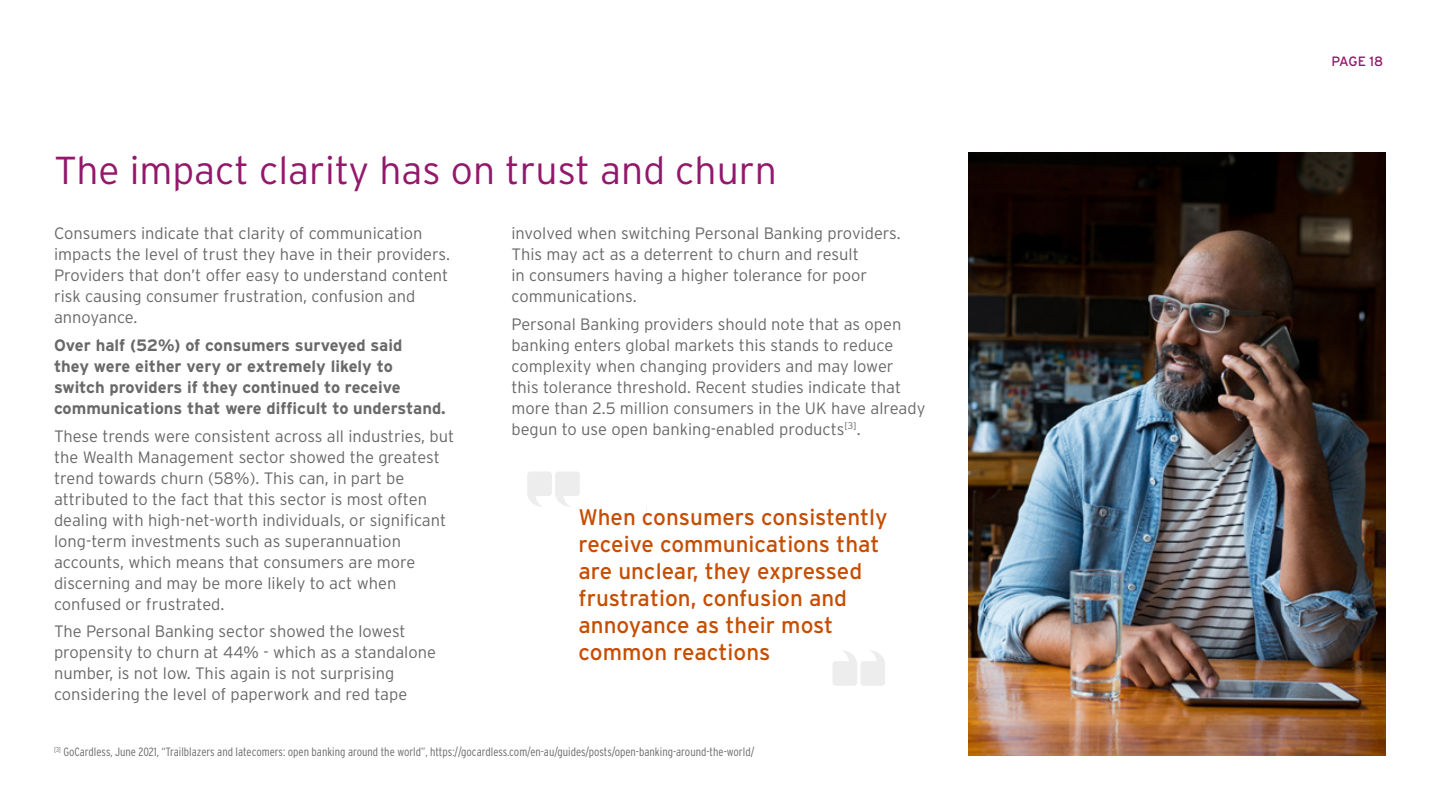
<style>
.page{position:relative;width:1440px;height:810px;background:#fff}
.page>*{position:absolute;margin:0;border:0;box-sizing:border-box;transform-origin:0 0}
.Heading{font:300 39px "Interstate";color:#93186c}
.Call_Out_2{font:22.5px/27px "Interstate";color:#c64d00}
.Body_Copy{font:300 16.5px/21px "Interstate";color:#696969}
.Body_Copy-2{font:700 16.5px/21px "Interstate";color:#696969}
.t1{font:13.5px "Interstate";letter-spacing:-.01em;color:#93186c}
.Mice_Type{font:300 condensed 12px "Interstate";color:#696969}
</style>
<div class="page">
<img style="left:969px;top:152px;width:417px;height:604px">
<svg style="left:527px;top:472px;width:53px;height:35px"></svg>
<svg style="left:646px;top:507px;width:1px;height:19px"></svg>
<svg style="left:833px;top:651px;width:52px;height:35px"></svg>
<p class="Heading" style="left:54px;top:148px;width:724px">The impact clarity has on trust and churn</p>
<p class="Body_Copy" style="left:54px;top:223px;width:396px">Consumers indicate that clarity of communication impacts the level of trust they have in their providers.<br>Providers that don’t offer easy to understand content risk causing consumer frustration, confusion and annoyance.</p>
<p class="Body_Copy-2" style="left:54px;top:334px;width:393px">Over half (52%) of consumers surveyed said<br>they were either very or extremely likely to switch providers if they continued to receive communications that were difficult to understand.</p>
<p class="Body_Copy" style="left:54px;top:425px;width:402px">These trends were consistent across all industries, but the Wealth Management sector showed the greatest trend towards churn (58%). This can, in part be attributed to the fact that this sector is most often dealing with high-net-worth individuals, or significant long-term investments such as superannuation accounts, which means that consumers are more discerning and may be more likely to act when confused or frustrated.</p>
<p class="Body_Copy" style="left:54px;top:621px;width:384px">The Personal Banking sector showed the lowest propensity to churn at 44% - which as a standalone number, is not low. This again is not surprising considering the level of paperwork and red tape</p>
<p class="Body_Copy" style="left:511px;top:223px;width:389px">involved when switching Personal Banking providers.<br>This may act as a deterrent to churn and result<br>in consumers having a higher tolerance for poor communications.</p>
<p class="Body_Copy" style="left:511px;top:313px;width:416px">Personal Banking providers should note that as open banking enters global markets this stands to reduce complexity when changing providers and may lower<br>this tolerance threshold. Recent studies indicate that more than 2.5 million consumers in the UK have already begun to use open banking-enabled products<sup>[3]</sup>.</p>
<p class="Call_Out_2" style="left:579px;top:503px;width:311px">When consumers consistently receive communications that are unclear, they expressed frustration, confusion and annoyance as their most common reactions</p>
<p class="Mice_Type" style="left:54px;top:745px;width:702px"><sup>[3]</sup> GoCardless, June 2021, “Trailblazers and latecomers: open banking around the world”, https://gocardless.com/en-au/guides/posts/open-banking-around-the-world/</p>
<p class="t1" style="left:1331px;top:54px;width:53px">PAGE 18</p>
</div>
